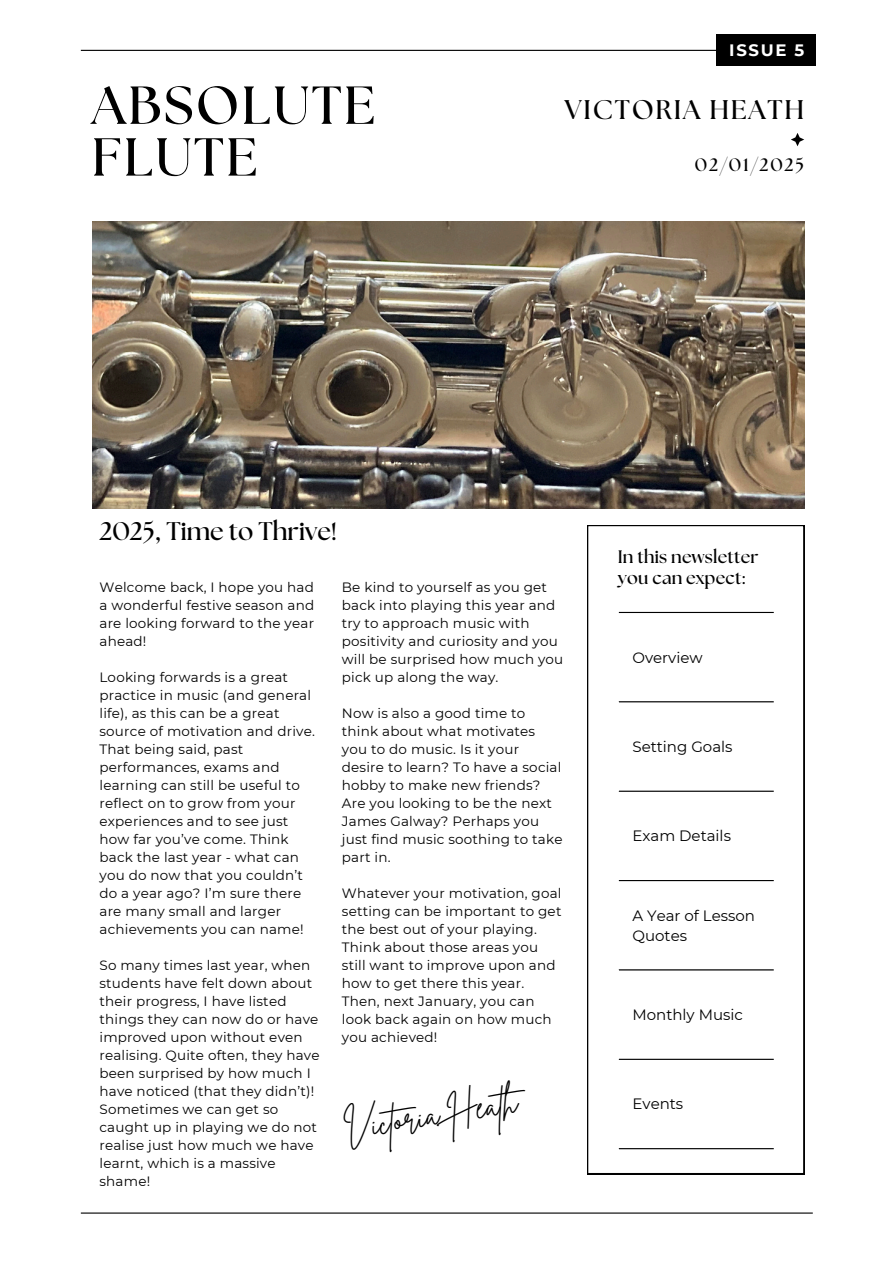
<style>
.page{position:relative;width:894px;height:1264px;background:#fff}
.page>*{position:absolute;margin:0;border:0;box-sizing:border-box;transform-origin:0 0}
.t1{font:700 53.4px/51.8px "The Seasons";letter-spacing:.04em;color:#000}
.t2{font:33.45px "Brittany Signature";color:#000}
.t3{font:700 27px "The Seasons";letter-spacing:.065em;color:#000}
.t4{font:700 25.5px "The Seasons";color:#000}
.t5{font:700 18px "The Seasons";letter-spacing:.01em;color:#000}
.t6{font:700 16.5px "Montserrat";letter-spacing:.1em;color:#fff}
.t7{font:15px/20px "Montserrat";color:#000}
.t8{font:13.5px/18px "Montserrat";letter-spacing:.015em;color:#000}
</style>
<div class="page">
<hr style="left:81px;top:50px;width:731px;height:1px;background:#000">
<hr style="left:81px;top:1212px;width:731px;height:1px;background:#000">
<svg style="left:791px;top:133px;width:13px;height:13px"></svg>
<svg style="left:587px;top:525px;width:217px;height:649px"></svg>
<hr style="left:618px;top:612px;width:155px;height:1px;background:#000">
<hr style="left:618px;top:701px;width:155px;height:1px;background:#000">
<hr style="left:618px;top:790px;width:155px;height:1px;background:#000">
<hr style="left:618px;top:880px;width:155px;height:1px;background:#000">
<hr style="left:618px;top:969px;width:155px;height:1px;background:#000">
<hr style="left:618px;top:1058px;width:155px;height:1px;background:#000">
<hr style="left:618px;top:1148px;width:155px;height:1px;background:#000">
<div style="left:716px;top:35px;width:99px;height:31px;background:#000"></div>
<img style="left:92px;top:221px;width:712px;height:287px">
<h2 class="t1" style="left:91px;top:82px;width:285px">ABSOLUTE<br>FLUTE</h2>
<p class="t6" style="left:729px;top:40px;width:76px">ISSUE 5</p>
<p class="t3" style="left:564px;top:97px;width:241px">VICTORIA HEATH</p>
<p class="t5" style="left:694px;top:157px;width:111px">02/01/2025</p>
<h4 class="t4" style="left:99px;top:520px;width:239px">2025, Time to Thrive!</h4>
<p class="t8" style="left:99px;top:578px;width:216px;text-align:justify">Welcome back, I hope you had a wonderful festive season and are looking forward to the year ahead!</p>
<h1 class="t8" style="left:99px;top:668px;width:217px">Looking forwards is a great practice in music (and general life), as this can be a great source of motivation and drive.<br>That being said, past performances, exams and learning can still be useful to reflect on to grow from your experiences and to see just how far you’ve come. Think back the last year - what can you do now that you couldn’t do a year ago? I’m sure there are many small and larger achievements you can name!</h1>
<h3 class="t8" style="left:99px;top:956px;width:221px">So many times last year, when students have felt down about their progress, I have listed things they can now do or have improved upon without even realising. Quite often, they have been surprised by how much I have noticed (that they didn’t)!<br>Sometimes we can get so caught up in playing we do not realise just how much we have learnt, which is a massive shame!</h3>
<p class="t8" style="left:342px;top:578px;width:223px">Be kind to yourself as you get back into playing this year and try to approach music with positivity and curiosity and you will be surprised how much you pick up along the way.</p>
<p class="t8" style="left:342px;top:704px;width:222px">Now is also a good time to think about what motivates you to do music. Is it your desire to learn? To have a social hobby to make new friends?<br>Are you looking to be the next<br>James Galway? Perhaps you just find music soothing to take part in.</p>
<p class="t8" style="left:342px;top:884px;width:221px">Whatever your motivation, goal setting can be important to get the best out of your playing.<br>Think about those areas you still want to improve upon and how to get there this year.<br>Then, next January, you can look back again on how much you achieved!</p>
<p class="t2" style="left:340px;top:1106px;width:177px;rotate:-9deg">Victoria Heath</p>
<p class="t5" style="left:617px;top:549px;width:142px">In this newsletter</p>
<p class="t5" style="left:617px;top:569px;width:129px">you can expect:</p>
<p class="t7" style="left:632px;top:647px;width:72px">Overview</p>
<p class="t7" style="left:632px;top:736px;width:101px">Setting Goals</p>
<p class="t7" style="left:632px;top:826px;width:100px">Exam Details</p>
<p class="t7" style="left:632px;top:905px;width:124px">A Year of Lesson<br>Quotes</p>
<p class="t7" style="left:632px;top:1004px;width:112px">Monthly Music</p>
<p class="t7" style="left:632px;top:1094px;width:52px">Events</p>
</div>
